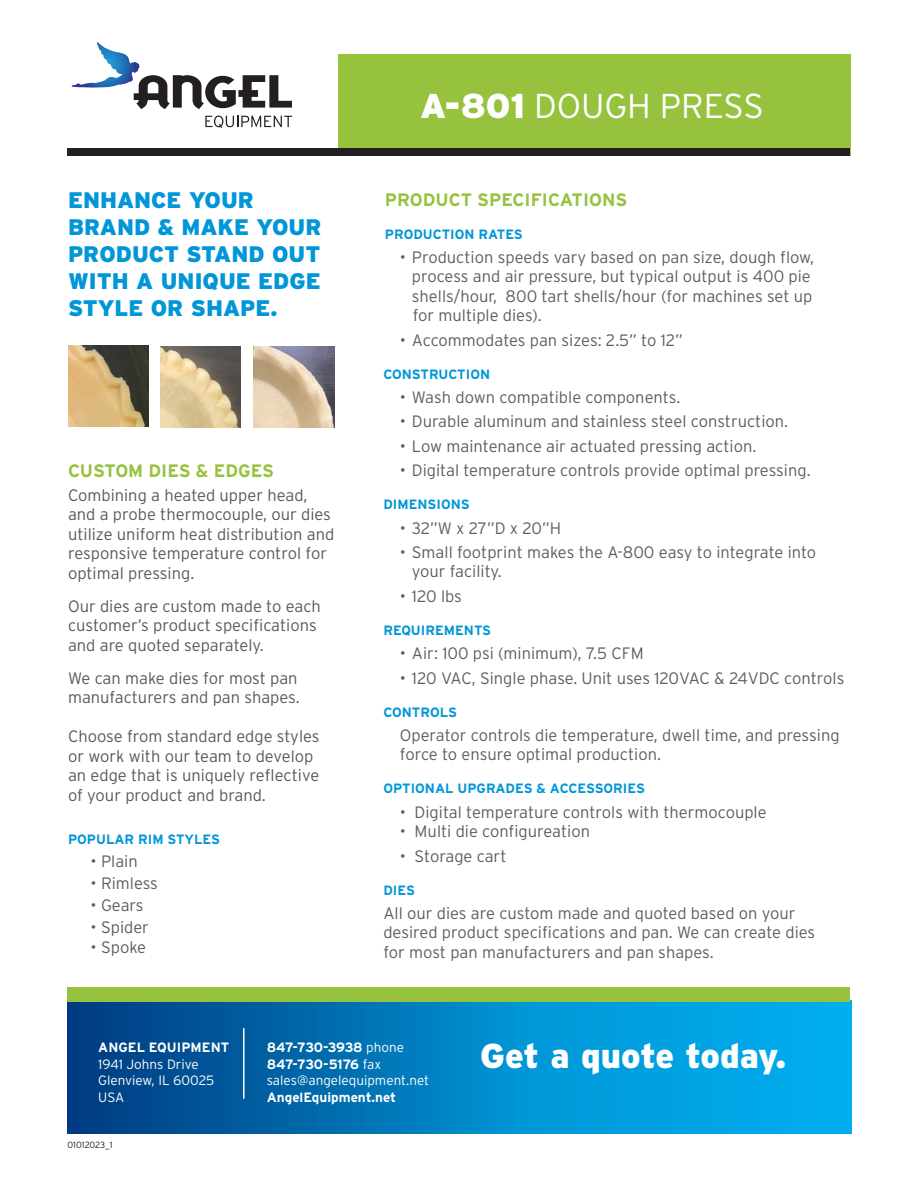
<style>
.page{position:relative;width:918px;height:1188px;background:#fff}
.page>*{position:absolute;margin:0;border:0;box-sizing:border-box;transform-origin:0 0}
.t1{font:300 34.5px "Interstate";color:#fff}
.t2{font:900 34.5px "Interstate";letter-spacing:-.005em;color:#fff}
.t3{font:900 22.5px/27px "Interstate";color:#0096d7}
.t4{font:700 18px "Interstate";color:#96c23d}
.t5{font:300 16.5px/19.5px "Interstate";color:#5d5e60}
.t6{font:300 16.5px/19.5px "Interstate";color:#58595b}
.t7{font:700 13.5px "Interstate";color:#0096d7}
.t8{font:700 13.5px/16.5px "Interstate";color:#fff}
.t9{font:300 13.5px/16.5px "Interstate";color:#fff}
.t10{font:700 13.5px "Interstate";letter-spacing:-.025em;color:#fff}
.t11{font:300 9px "Interstate";color:#231f20}
.s1{font-weight:900}
.s2{font-weight:300}
</style>
<div class="page">
<div style="left:338px;top:54px;width:512px;height:102px;background:#96c23d"></div>
<div style="left:68px;top:148px;width:782px;height:8px;background:#231f20"></div>
<div style="left:68px;top:1000px;width:783px;height:134px;background:linear-gradient(to right,#014286,#00bdfc)"></div>
<hr style="left:243px;top:1028px;width:1px;height:71px;background:#fff">
<div style="left:68px;top:987px;width:782px;height:14px;background:#96c23d"></div>
<svg style="left:71px;top:42px;width:221px;height:67px"></svg>
<svg style="left:205px;top:116px;width:87px;height:12px"></svg>
<img style="left:68px;top:346px;width:81px;height:81px">
<img style="left:160px;top:347px;width:81px;height:81px">
<img style="left:253px;top:347px;width:81px;height:81px">
<p class="t3" style="left:68px;top:186px;width:255px">ENHANCE YOUR<br>BRAND &amp; MAKE YOUR<br>PRODUCT STAND OUT<br>WITH A UNIQUE EDGE<br>STYLE OR SHAPE.</p>
<p class="t4" style="left:68px;top:460px;width:208px">CUSTOM DIES &amp; EDGES</p>
<p class="t6" style="left:68px;top:485px;width:268px">Combining a heated upper head, and a probe thermocouple, our dies utilize uniform heat distribution and responsive temperature control for optimal pressing.</p>
<p class="t6" style="left:68px;top:596px;width:254px">Our dies are custom made to each customer’s product specifications and are quoted separately.</p>
<p class="t6" style="left:68px;top:668px;width:233px">We can make dies for most pan manufacturers and pan shapes.</p>
<p class="t6" style="left:68px;top:727px;width:253px">Choose from standard edge styles or work with our team to develop an edge that is uniquely reflective of your product and brand.</p>
<p class="t7" style="left:68px;top:832px;width:154px">POPULAR RIM STYLES</p>
<p class="t5" style="left:91px;top:851px;width:49px">• Plain</p>
<p class="t5" style="left:91px;top:873px;width:69px">• Rimless</p>
<p class="t5" style="left:91px;top:895px;width:55px">• Gears</p>
<p class="t5" style="left:91px;top:918px;width:60px">• Spider</p>
<p class="t5" style="left:91px;top:937px;width:57px">• Spoke</p>
<p class="t1" style="left:420px;top:86px;width:345px"><span class="s1">A-801</span> DOUGH PRESS</p>
<p class="t4" style="left:385px;top:189px;width:244px">PRODUCT SPECIFICATIONS</p>
<p class="t7" style="left:385px;top:226px;width:140px">PRODUCTION RATES</p>
<p class="t5" style="left:412px;top:247px;width:404px;text-indent:-12px">• Production speeds vary based on pan size, dough flow, process and air pressure, but typical output is 400 pie shells/hour, 800 tart shells/hour (for machines set up for multiple dies).</p>
<p class="t5" style="left:400px;top:330px;width:285px">• Accommodates pan sizes: 2.5” to 12”</p>
<p class="t7" style="left:383px;top:366px;width:108px">CONSTRUCTION</p>
<p class="t5" style="left:400px;top:387px;width:282px">• Wash down compatible components.</p>
<p class="t5" style="left:400px;top:412px;width:390px">• Durable aluminum and stainless steel construction.</p>
<p class="t5" style="left:400px;top:436px;width:358px">• Low maintenance air actuated pressing action.</p>
<p class="t5" style="left:400px;top:461px;width:412px">• Digital temperature controls provide optimal pressing.</p>
<p class="t7" style="left:383px;top:497px;width:88px">DIMENSIONS</p>
<p class="t5" style="left:400px;top:518px;width:163px">• 32”W x 27”D x 20”H</p>
<p class="t5" style="left:412px;top:542px;width:406px;text-indent:-12px">• Small footprint makes the A-800 easy to integrate into your facility.</p>
<p class="t5" style="left:400px;top:586px;width:64px">• 120 lbs</p>
<p class="t7" style="left:383px;top:623px;width:109px">REQUIREMENTS</p>
<p class="t5" style="left:400px;top:643px;width:245px">• Air: 100 psi (minimum), 7.5 CFM</p>
<p class="t5" style="left:400px;top:668px;width:446px">• 120 VAC, Single phase. Unit uses 120VAC &amp; 24VDC controls</p>
<p class="t7" style="left:383px;top:704px;width:75px">CONTROLS</p>
<p class="t5" style="left:400px;top:725px;width:441px">Operator controls die temperature, dwell time, and pressing force to ensure optimal production.</p>
<p class="t7" style="left:383px;top:781px;width:263px">OPTIONAL UPGRADES &amp; ACCESSORIES</p>
<p class="t5" style="left:400px;top:802px;width:368px">• Digital temperature controls with thermocouple</p>
<p class="t5" style="left:400px;top:822px;width:192px">• Multi die configureation</p>
<p class="t5" style="left:400px;top:846px;width:108px">• Storage cart</p>
<p class="t7" style="left:383px;top:882px;width:33px">DIES</p>
<p class="t5" style="left:383px;top:903px;width:433px">All our dies are custom made and quoted based on your desired product specifications and pan. We can create dies for most pan manufacturers and pan shapes.</p>
<p class="t8" style="left:98px;top:1039px;width:133px">ANGEL EQUIPMENT<br><span class="s2">1941 Johns Drive</span></p>
<p class="t9" style="left:98px;top:1072px;width:117px">Glenview, IL 60025<br>USA</p>
<p class="t11" style="left:68px;top:1140px;width:47px">01012023_1</p>
<p class="t10" style="left:267px;top:1040px;width:139px">847-730-3938 <span class="s2">phone</span></p>
<p class="t8" style="left:267px;top:1056px;width:164px">847-730-5176 <span class="s2">fax sales@angelequipment.net<br></span>AngelEquipment.net</p>
<p class="t2" style="left:480px;top:1036px;width:308px">Get a quote today.</p>
</div>
